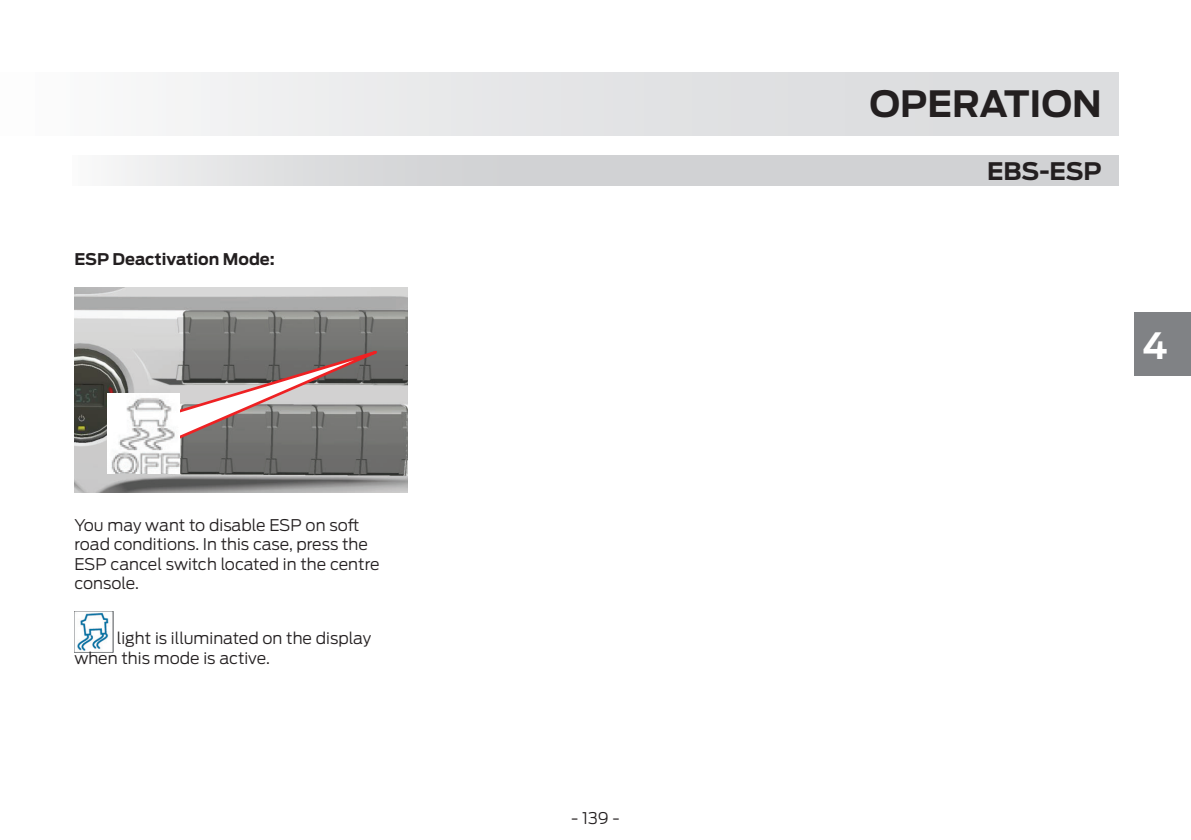
<style>
.page{position:relative;width:1191px;height:840px;background:#fff}
.page>*{position:absolute;margin:0;border:0;box-sizing:border-box;transform-origin:0 0}
.t1{font:700 36px "Ford Antenna";color:#231f20}
.t2{font:700 36px "Ford Antenna";color:#fff}
.heading_bold{font:700 24px "Ford Antenna";color:#231f20}
.body_text{font:300 16px/19.2px "Ford Antenna";color:#231f20}
.body_text-2{font:700 16px "Ford Antenna";color:#231f20}
</style>
<div class="page">
<div style="left:0;top:72px;width:1119px;height:63px;background:linear-gradient(to right,#f8f8f9,#d6d7d9)"></div>
<svg style="left:111px;top:155px;width:1008px;height:30px;background:#d6d7d9"></svg>
<div style="left:1133px;top:312px;width:58px;height:63px;background:#808285"></div>
<img style="left:74px;top:287px;width:333px;height:205px">
<svg style="left:151px;top:336px;width:257px;height:111px;background:#948c8a"></svg>
<img style="left:107px;top:393px;width:72px;height:80px">
<img style="left:74px;top:611px;width:39px;height:41px">
<p class="body_text-2" style="left:74px;top:245px;width:202px">ESP Deactivation Mode:</p>
<p class="body_text" style="left:74px;top:513px;width:307px">You may want to disable ESP on soft road conditions. In this case, press the<br>ESP cancel switch located in the centre console.</p>
<p class="body_text" style="left:74px;top:626px;width:298px;text-indent:42px">light is illuminated on the display when this mode is active.</p>
<p class="body_text" style="left:571px;top:806px;width:50px">- 139 -</p>
<h1 class="t1" style="left:869px;top:71px;width:234px">OPERATION</h1>
<p class="heading_bold" style="left:987px;top:149px;width:116px">EBS-ESP</p>
<h1 class="t2" style="left:1142px;top:313px;width:27px">4</h1>
</div>
